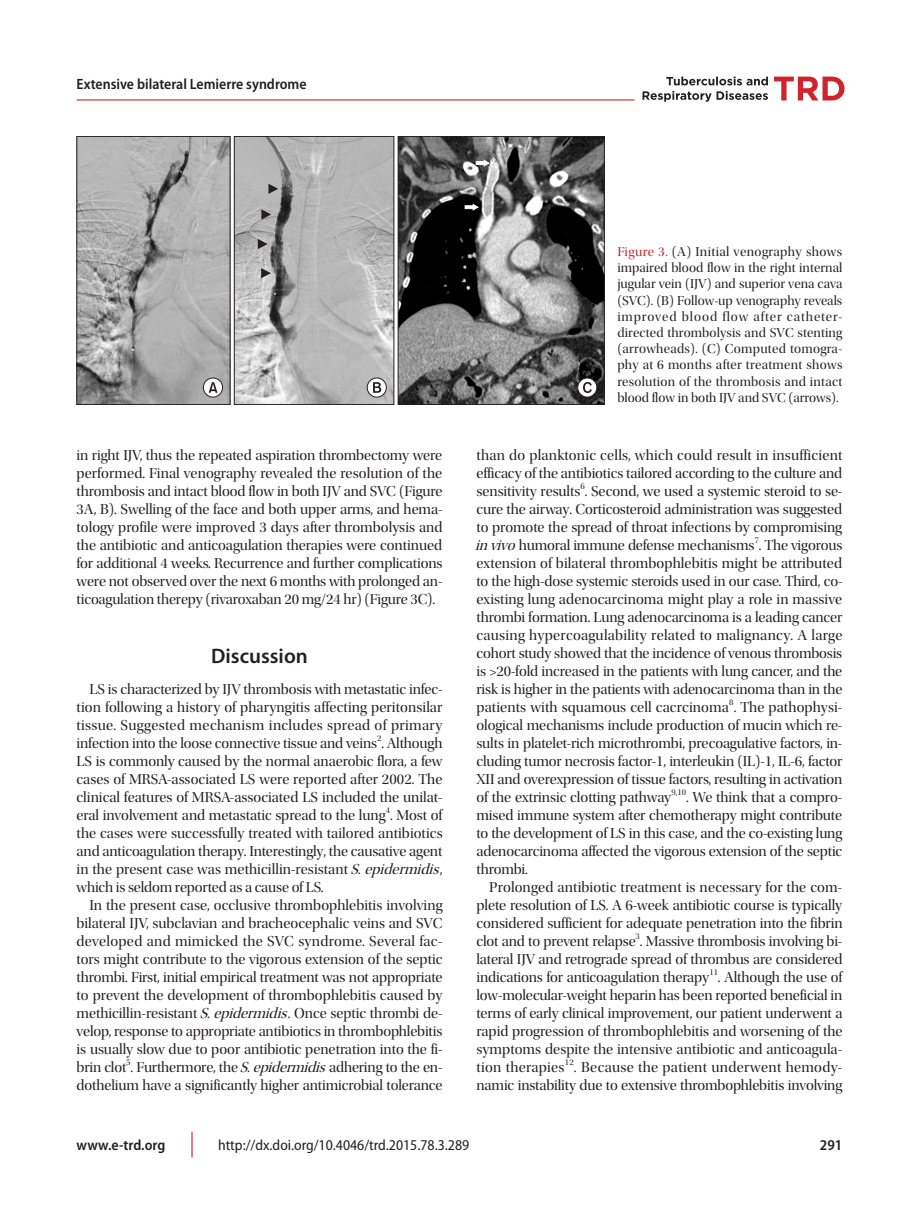
<style>
.page{position:relative;width:919px;height:1217px;background:#fff}
.page>*{position:absolute;margin:0;border:0;box-sizing:border-box;transform-origin:0 0}
.서론{font:600 21px "Myriad Pro";color:#231f20}
.본문{font:15px/18px "Utopia Std Disp";letter-spacing:-.01em;color:#231f20;text-align:justify}
.본문-저널명{font:semi-condensed 15px "Myriad Pro";color:#231f20}
.쪽제목{font:600 semi-condensed 15px "Myriad Pro";color:#231f20}
.본문-온라인{font:600 semi-condensed 15px "Myriad Pro";color:#231f20}
.본문-페이지번호{font:600 semi-condensed 15px "Myriad Pro";color:#231f20}
.그림제목{font:13.5px/16.2px "Utopia Std Disp";letter-spacing:.005em;color:#231f20;text-align:justify}
.본문-2{font:8.7px "Utopia Std Disp";color:#231f20}
.s1{font-style:italic}
.s2{color:#d1232a}
</style>
<div class="page">
<svg style="left:774px;top:77px;width:70px;height:23px"></svg>
<svg style="left:642px;top:91px;width:125px;height:11px"></svg>
<svg style="left:666px;top:77px;width:101px;height:8px"></svg>
<hr style="left:77px;top:99px;width:557px;height:1px;background:#d1232a">
<svg style="left:191px;top:1131px;width:1px;height:26px"></svg>
<img style="left:79px;top:138px;width:149px;height:265px">
<div style="left:77px;top:136px;width:153px;height:269px;border:1px solid #231f20"></div>
<svg style="left:203px;top:378px;width:19px;height:19px"></svg>
<div style="left:203px;top:377px;width:20px;height:20px;border:1px solid #231f20;border-radius:50%"></div>
<svg style="left:209px;top:382px;width:8px;height:10px"></svg>
<svg style="left:234px;top:136px;width:370px;height:269px;background:#868686"></svg>
<svg style="left:476px;top:160px;width:13px;height:6px"></svg>
<svg style="left:465px;top:204px;width:13px;height:6px"></svg>
<svg style="left:268px;top:184px;width:9px;height:9px"></svg>
<svg style="left:261px;top:210px;width:9px;height:9px"></svg>
<svg style="left:258px;top:239px;width:9px;height:10px"></svg>
<svg style="left:261px;top:268px;width:9px;height:10px"></svg>
<p class="쪽제목" style="left:77px;top:75px;width:231px">Extensive bilateral Lemierre syndrome</p>
<p class="본문" style="left:77px;top:446px;width:367px">in right IJV, thus the repeated aspiration thrombectomy were performed. Final venography revealed the resolution of the thrombosis and intact blood flow in both IJV and SVC (Figure 3A, B). Swelling of the face and both upper arms, and hema&shy;tology profile were improved 3 days after thrombolysis and the antibiotic and anticoagulation therapies were continued for additional 4 weeks. Recurrence and further complications were not observed over the next 6 months with prolonged an&shy;ticoagulation therepy (rivaroxaban 20 mg/24 hr) (Figure 3C).</p>
<p class="서론" style="left:211px;top:642px;width:98px">Discussion</p>
<p class="본문" style="left:77px;top:680px;width:367px;text-indent:13px">LS is characterized by IJV thrombosis with metastatic infec&shy;tion following a history of pharyngitis affecting peritonsilar tissue. Suggested mechanism includes spread of primary infection into the loose connective tissue and veins . Although</p>
<p class="본문-2" style="left:377px;top:733px;width:6px">2</p>
<p class="본문" style="left:77px;top:752px;width:367px">LS is commonly caused by the normal anaerobic flora, a few cases of MRSA-associated LS were reported after 2002. The clinical features of MRSA-associated LS included the unilat&shy;eral involvement and metastatic spread to the lung . Most of</p>
<p class="본문-2" style="left:386px;top:805px;width:6px">4</p>
<p class="본문" style="left:77px;top:824px;width:368px">the cases were successfully treated with tailored antibiotics and anticoagulation therapy. Interestingly, the causative agent in the present case was methicillin-resistant <span class="s1">S.epidermidis</span>, which is seldom reported as a cause of LS.</p>
<p class="본문" style="left:77px;top:896px;width:367px;text-indent:13px">In the present case, occlusive thrombophlebitis involving bilateral IJV, subclavian and bracheocephalic veins and SVC developed and mimicked the SVC syndrome. Several fac&shy;tors might contribute to the vigorous extension of the septic thrombi. First, initial empirical treatment was not appropriate to prevent the development of thrombophlebitis caused by methicillin-resistant <span class="s1">S.epidermidis</span>. Once septic thrombi de&shy;velop, response to appropriate antibiotics in thrombophlebitis is usually slow due to poor antibiotic penetration into the fi&shy;brin clot . Furthermore, the <span class="s1">S.epidermidis</span> adhering to the en-</p>
<p class="본문-2" style="left:126px;top:1057px;width:6px">5</p>
<p class="본문" style="left:77px;top:1076px;width:367px">dothelium have a significantly higher antimicrobial tolerance</p>
<p class="그림제목" style="left:617px;top:244px;width:227px"><span class="s2">Figure 3.</span> (A) Initial venography shows impaired blood flow in the right internal jugular vein (IJV) and superior vena cava (SVC). (B) Follow-up venography reveals improved blood flow after catheter&shy;directed thrombolysis and SVC stenting (arrowheads). (C) Computed tomogra&shy;phy at 6 months after treatment shows resolution of the thrombosis and intact blood flow in both IJV and SVC (arrows).</p>
<p class="본문" style="left:476px;top:446px;width:367px">than do planktonic cells, which could result in insufficient efficacy of the antibiotics tailored according to the culture and sensitivity results . Second, we used a systemic steroid to se-</p>
<p class="본문-2" style="left:580px;top:481px;width:6px">6</p>
<p class="본문" style="left:475px;top:500px;width:368px">cure the airway. Corticosteroid administration was suggested to promote the spread of throat infections by compromising <span class="s1">invivo</span> humoral immune defense mechanisms . The vigorous</p>
<p class="본문-2" style="left:754px;top:535px;width:6px">7</p>
<p class="본문" style="left:476px;top:554px;width:367px">extension of bilateral thrombophlebitis might be attributed to the high-dose systemic steroids used in our case. Third, co&shy;existing lung adenocarcinoma might play a role in massive thrombi formation. Lung adenocarcinoma is a leading cancer causing hypercoagulability related to malignancy. A large cohort study showed that the incidence of venous thrombosis is &gt;20-fold increased in the patients with lung cancer, and the risk is higher in the patients with adenocarcinoma than in the patients with squamous cell cacrcinoma . The pathophysi-</p>
<p class="본문-2" style="left:729px;top:697px;width:6px">8</p>
<p class="본문" style="left:476px;top:716px;width:367px">ological mechanisms include production of mucin which re&shy;sults in platelet-rich microthrombi, precoagulative factors, in&shy;cluding tumor necrosis factor-1, interleukin (IL)-1, IL-6, factor XII and overexpression of tissue factors, resulting in activation of the extrinsic clotting pathway</p>
<p class="본문-2" style="left:671px;top:787px;width:16px">9,10</p>
<p class="본문" style="left:476px;top:788px;width:367px;text-indent:209px">. We think that a compro&shy;mised immune system after chemotherapy might contribute to the development of LS in this case, and the co-existing lung adenocarcinoma affected the vigorous extension of the septic thrombi.</p>
<p class="본문" style="left:476px;top:878px;width:367px;text-indent:13px">Prolonged antibiotic treatment is necessary for the com&shy;plete resolution of LS. A 6-week antibiotic course is typically considered sufficient for adequate penetration into the fibrin clot and to prevent relapse . Massive thrombosis involving bi-</p>
<p class="본문-2" style="left:635px;top:931px;width:6px">3</p>
<p class="본문" style="left:476px;top:950px;width:367px">lateral IJV and retrograde spread of thrombus are considered indications for anticoagulation therapy</p>
<p class="본문-2" style="left:709px;top:967px;width:10px">11</p>
<p class="본문" style="left:476px;top:968px;width:367px;text-indent:241px">. Although the use of low-molecular-weight heparin has been reported beneficial in terms of early clinical improvement, our patient underwent a rapid progression of thrombophlebitis and worsening of the symptoms despite the intensive antibiotic and anticoagula&shy;tion therapies</p>
<p class="본문-2" style="left:565px;top:1057px;width:10px">12</p>
<p class="본문" style="left:476px;top:1058px;width:367px;text-align:right">. Because the patient underwent hemody-<br>namic instability due to extensive thrombophlebitis involving</p>
<p class="본문-온라인" style="left:77px;top:1134px;width:90px">www.e-trd.org</p>
<p class="본문-저널명" style="left:218px;top:1135px;width:253px">http://dx.doi.org/10.4046/trd.2015.78.3.289</p>
<p class="본문-페이지번호" style="left:819px;top:1134px;width:24px">291</p>
</div>
